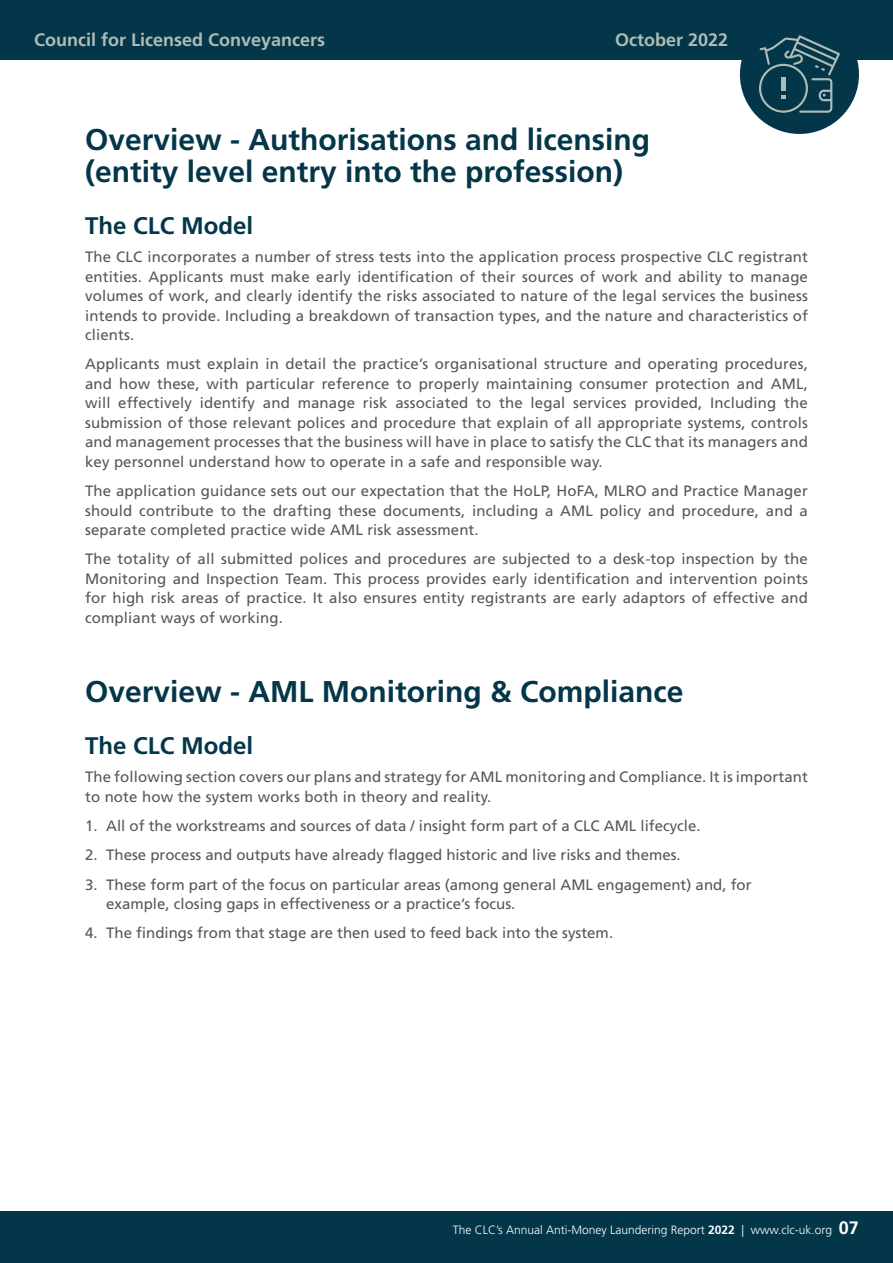
<style>
.page{position:relative;width:893px;height:1263px;background:#fff}
.page>*{position:absolute;margin:0;border:0;box-sizing:border-box;transform-origin:0 0}
.t1{font:700 30px/31.5px "Frutiger";color:#033648}
.t2{font:700 24px "Frutiger";color:#033648}
.t3{font:700 18px "Frutiger LT Std";color:#aebcb6}
.t4{font:15px/19.5px "Frutiger LT Std";letter-spacing:.01em;color:#575756;text-align:justify}
.t5{font:300 12px "Frutiger LT Std";color:#fff}
.s1{font-family:"Frutiger";font-weight:700}
.s2{font-family:"Frutiger";font-weight:700;font-size:18px}
</style>
<div class="page">
<div style="left:0;top:1212px;width:893px;height:51px;background:#033648"></div>
<div style="left:0;top:0;width:893px;height:60px;background:#033648"></div>
<div style="left:740px;top:15px;width:119px;height:119px;background:#033648;border-radius:50%"></div>
<svg style="left:759px;top:35px;width:81px;height:78px"></svg>
<p class="t3" style="left:34px;top:29px;width:293px">Council for Licensed Conveyancers</p>
<p class="t3" style="left:615px;top:29px;width:115px">October 2022</p>
<h1 class="t1" style="left:85px;top:124px;width:567px">Overview - Authorisations and licensing (entity level entry into the profession)</h1>
<h2 class="t2" style="left:85px;top:212px;width:170px">The CLC Model</h2>
<p class="t4" style="left:85px;top:247px;width:724px">The CLC incorporates a number of stress tests into the application process prospective CLC registrant entities. Applicants must make early identification of their sources of work and ability to manage volumes of work, and clearly identify the risks associated to nature of the legal services the business intends to provide. Including a breakdown of transaction types, and the nature and characteristics of clients.</p>
<p class="t4" style="left:85px;top:354px;width:724px">Applicants must explain in detail the practice’s organisational structure and operating procedures, and how these, with particular reference to properly maintaining consumer protection and AML, will effectively identify and manage risk associated to the legal services provided, Including the submission of those relevant polices and procedure that explain of all appropriate systems, controls and management processes that the business will have in place to satisfy the CLC that its managers and key personnel understand how to operate in a safe and responsible way.</p>
<p class="t4" style="left:85px;top:481px;width:724px">The application guidance sets out our expectation that the HoLP, HoFA, MLRO and Practice Manager should contribute to the drafting these documents, including a AML policy and procedure, and a separate completed practice wide AML risk assessment.</p>
<p class="t4" style="left:85px;top:549px;width:724px">The totality of all submitted polices and procedures are subjected to a desk-top inspection by the Monitoring and Inspection Team. This process provides early identification and intervention points for high risk areas of practice. It also ensures entity registrants are early adaptors of effective and compliant ways of working.</p>
<h1 class="t1" style="left:85px;top:676px;width:600px">Overview - AML Monitoring &amp; Compliance</h1>
<h2 class="t2" style="left:85px;top:732px;width:170px">The CLC Model</h2>
<p class="t4" style="left:85px;top:767px;width:724px">The following section covers our plans and strategy for AML monitoring and Compliance. It is important to note how the system works both in theory and reality.</p>
<p class="t4" style="left:85px;top:816px;width:615px">1. All of the workstreams and sources of data / insight form part of a CLC AML lifecycle.</p>
<p class="t4" style="left:85px;top:845px;width:595px">2. These process and outputs have already flagged historic and live risks and themes.</p>
<p class="t4" style="left:106px;top:875px;width:647px;text-indent:-21px">3. These form part of the focus on particular areas (among general AML engagement) and, for example, closing gaps in effectiveness or a practice’s focus.</p>
<p class="t4" style="left:85px;top:923px;width:527px">4. The findings from that stage are then used to feed back into the system.</p>
<p class="t5" style="left:453px;top:1223px;width:408px">The CLC’s Annual Anti-Money Laundering Report <span class="s1">2022</span> | www.clc-uk.org <span class="s2">07</span></p>
</div>
